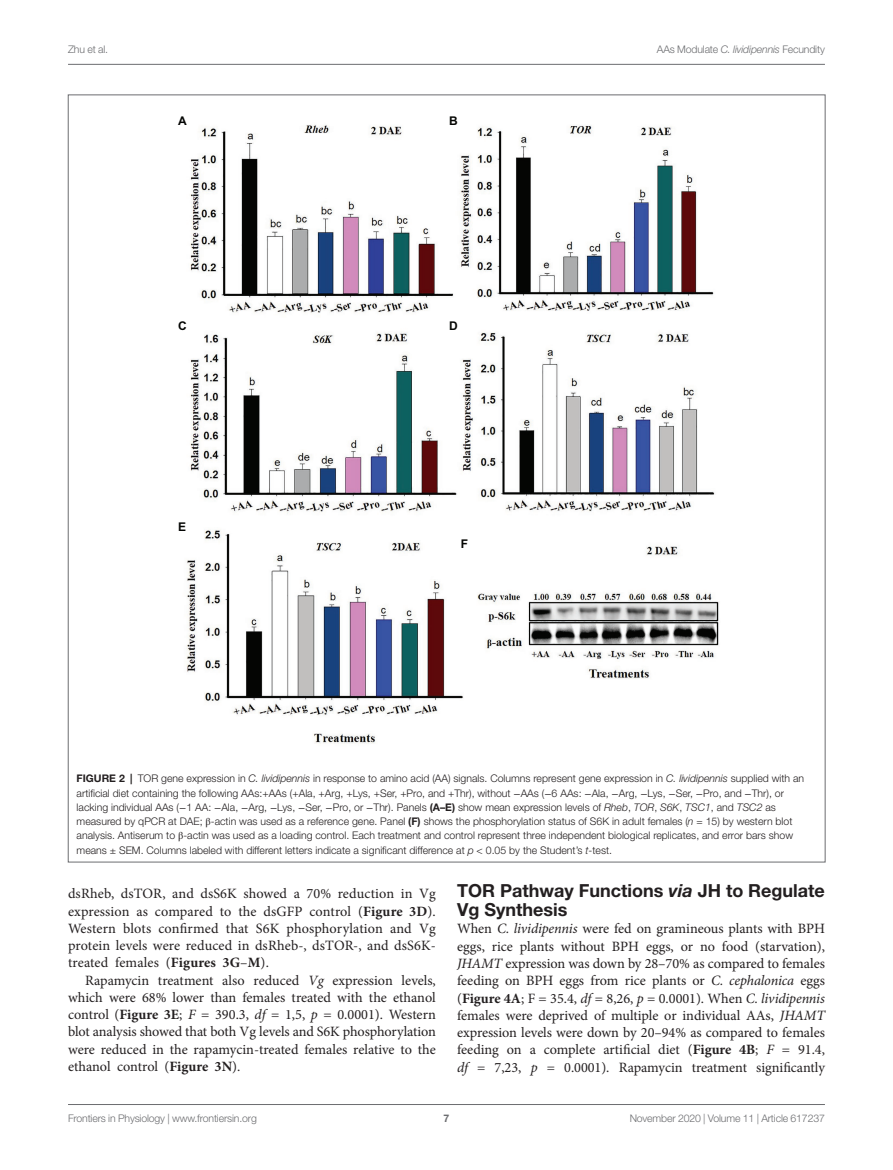
<style>
.page{position:relative;width:893px;height:1170px;background:#fff}
.page>*{position:absolute;margin:0;border:0;box-sizing:border-box;transform-origin:0 0}
.HEAD_2{font:700 18px/18.8px "Helvetica Neue LT Std";color:#231f20}
.TEXT{font:14.25px/17.2px "Minion Pro";color:#231f20;text-align:justify}
.TEXT_FLUSH{font:14.25px/17.2px "Minion Pro";letter-spacing:-.005em;color:#231f20;text-align:justify}
.t1{font:700 12px "Arial";color:#040503}
.FIG_LEG{font:300 10.5px/14.2px "Helvetica Neue LT Std";color:#231f20}
.t2{font:300 10.5px "Helvetica Neue LT Std";letter-spacing:-.015em;color:#6c6d70}
.t3{font:700 10.5px "Helvetica Neue LT Std";color:#6c6d70}
.s1{font-style:italic}
.s2{font-weight:700}
.s3{font-family:"STIX General";font-weight:400}
</style>
<div class="page">
<hr style="left:68px;top:64px;width:757px;height:1px;background:#6c6d70">
<hr style="left:68px;top:1104px;width:757px;height:1px;background:#6c6d70">
<img style="left:186px;top:125px;width:533px;height:619px">
<p class="t2" style="left:68px;top:42px;width:42px">Zhu et al.</p>
<p class="t2" style="left:657px;top:42px;width:170px">AAs Modulate <span class="s1">C. lividipennis</span> Fecundity</p>
<p class="t1" style="left:178px;top:112px;width:10px">A</p>
<p class="t1" style="left:449px;top:112px;width:10px">B</p>
<p class="t1" style="left:178px;top:317px;width:10px">C</p>
<p class="t1" style="left:449px;top:317px;width:10px">D</p>
<p class="t1" style="left:178px;top:518px;width:10px">E</p>
<p class="t1" style="left:461px;top:535px;width:9px">F</p>
<p class="FIG_LEG" style="left:77px;top:771px;width:729px"><span class="s2">FIGURE 2 |</span> TOR gene expression in <span class="s1">C. lividipennis</span> in response to amino acid (AA) signals. Columns represent gene expression in <span class="s1">C. lividipennis</span> supplied with an artificial diet containing the following AAs:+AAs (+Ala, +Arg, +Lys, +Ser, +Pro, and +Thr), without <span class="s3">−</span>AAs (<span class="s3">−</span>6 AAs: <span class="s3">−</span>Ala, <span class="s3">−</span>Arg, <span class="s3">−</span>Lys, <span class="s3">−</span>Ser, <span class="s3">−</span>Pro, and <span class="s3">−</span>Thr), or lacking individual AAs (<span class="s3">−</span>1 AA: <span class="s3">−</span>Ala, <span class="s3">−</span>Arg, <span class="s3">−</span>Lys, <span class="s3">−</span>Ser, <span class="s3">−</span>Pro, or <span class="s3">−</span>Thr). Panels <span class="s2">(A–E)</span> show mean expression levels of <span class="s1">Rheb</span>, <span class="s1">TOR</span>, <span class="s1">S6K</span>, <span class="s1">TSC1</span>, and <span class="s1">TSC2</span> as measured by qPCR at DAE; <span class="s3">β</span>-actin was used as a reference gene. Panel <span class="s2">(F)</span> shows the phosphorylation status of S6K in adult females (<span class="s1">n</span> = 15) by western blot analysis. Antiserum to <span class="s3">β</span>-actin was used as a loading control. Each treatment and control represent three independent biological replicates, and error bars show means ± SEM. Columns labeled with different letters indicate a significant difference at <span class="s1">p</span> &lt; 0.05 by the Student’s <span class="s1">t</span>-test.</p>
<p class="TEXT" style="left:68px;top:885px;width:369px">dsRheb, dsTOR, and dsS6K showed a 70% reduction in Vg expression as compared to the dsGFP control (<span class="s2">Figure 3D</span>).<br>Western blots confirmed that S6K phosphorylation and Vg protein levels were reduced in dsRheb-, dsTOR-, and dsS6K&shy;treated females (<span class="s2">Figures 3G</span>–<span class="s2">M</span>).</p>
<p class="TEXT" style="left:68px;top:971px;width:369px;text-indent:17px">Rapamycin treatment also reduced <span class="s1">Vg</span> expression levels, which were 68% lower than females treated with the ethanol control (<span class="s2">Figure 3E</span>; <span class="s1">F</span> = 390.3, <span class="s1">df</span> = 1,5, <span class="s1">p</span> = 0.0001). Western blot analysis showed that both Vg levels and S6K phosphorylation were reduced in the rapamycin-treated females relative to the ethanol control (<span class="s2">Figure 3N</span>).</p>
<p class="HEAD_2" style="left:457px;top:881px;width:369px">TOR Pathway Functions <span class="s1">via</span> JH to Regulate<br>Vg Synthesis</p>
<p class="TEXT_FLUSH" style="left:457px;top:920px;width:369px">When <span class="s1">C. lividipennis</span> were fed on gramineous plants with BPH eggs, rice plants without BPH eggs, or no food (starvation), <span class="s1">JHAMT</span> expression was down by 28–70% as compared to females feeding on BPH eggs from rice plants or <span class="s1">C. cephalonica</span> eggs (<span class="s2">Figure 4A</span>; F = 35.4, <span class="s1">df</span> = 8,26, <span class="s1">p</span> = 0.0001). When <span class="s1">C. lividipennis </span>females were deprived of multiple or individual AAs, <span class="s1">JHAMT </span>expression levels were down by 20–94% as compared to females feeding on a complete artificial diet (<span class="s2">Figure 4B</span>; <span class="s1">F</span> = 91.4, <span class="s1">df</span> = 7,23, <span class="s1">p</span> = 0.0001). Rapamycin treatment significantly</p>
<p class="t2" style="left:68px;top:1111px;width:190px">Frontiers in Physiology | www.frontiersin.org</p>
<p class="t3" style="left:444px;top:1111px;width:7px">7</p>
<p class="t2" style="left:630px;top:1111px;width:197px">November 2020 | Volume 11 | Article 617237</p>
</div>
